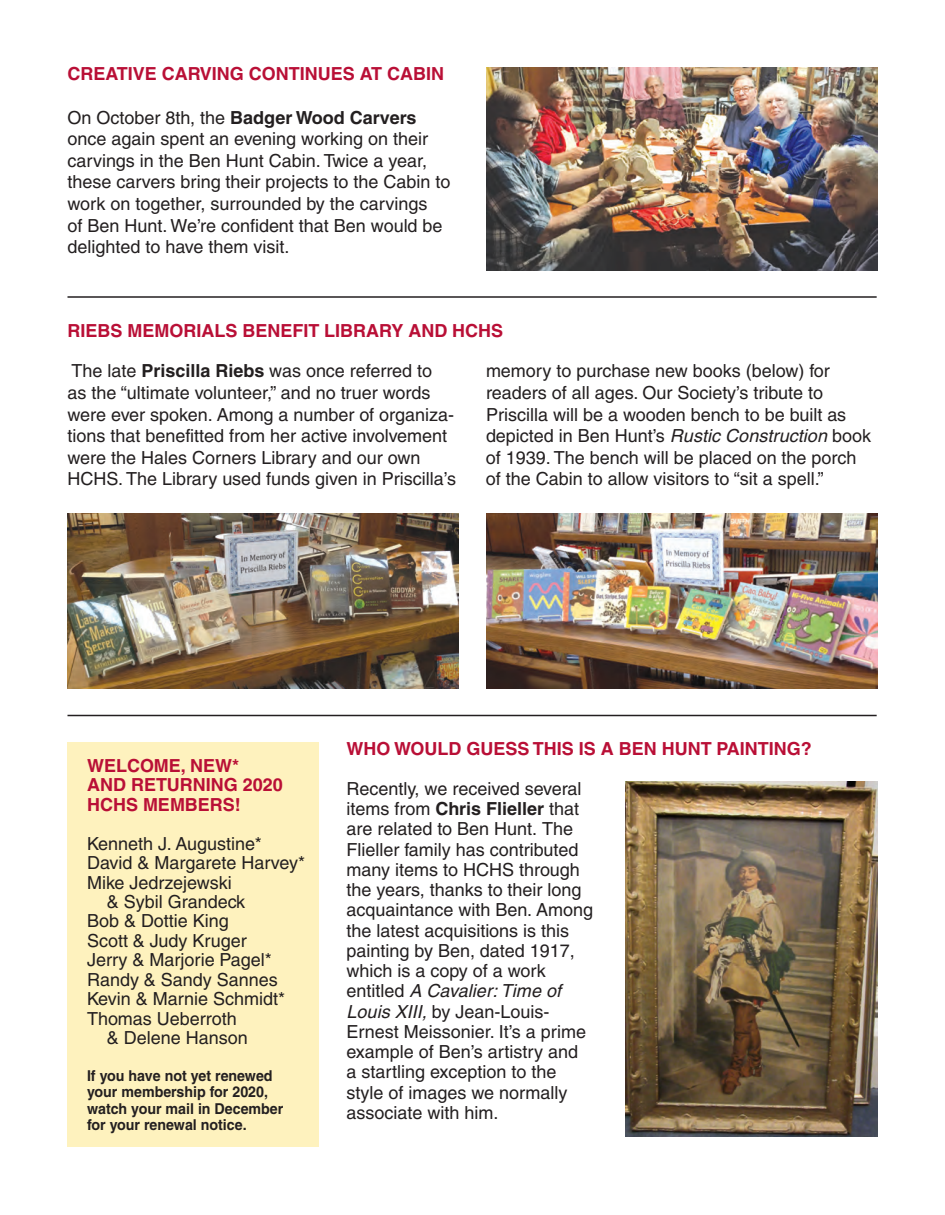
<style>
.page{position:relative;width:945px;height:1215px;background:#fff}
.page>*{position:absolute;margin:0;border:0;box-sizing:border-box;transform-origin:0 0}
.t1{font:18px/21.6px "Helvetica";color:#231f20}
.t2{font:700 18px/19.5px "Helvetica";color:#b90f36}
.t3{font:700 15px/16.5px "Helvetica";color:#231f20;scale:.95 1}
.s1{font-weight:700}
.s2{font-style:italic}
</style>
<div class="page">
<div style="left:68px;top:742px;width:252px;height:406px;background:#fef2be"></div>
<hr style="left:68px;top:296px;width:809px;height:2px;background:#231f20">
<img style="left:68px;top:513px;width:391px;height:176px">
<img style="left:486px;top:513px;width:392px;height:175px">
<img style="left:486px;top:68px;width:391px;height:203px">
<hr style="left:68px;top:715px;width:809px;height:1px;background:#231f20">
<img style="left:626px;top:782px;width:252px;height:354px">
<p class="t2" style="left:68px;top:66px;width:378px">CREATIVE CARVING CONTINUES AT CABIN</p>
<p class="t1" style="left:68px;top:108px;width:384px">On October 8th, the <span class="s1">Badger Wood Carvers </span>once again spent an evening working on their carvings in the Ben Hunt Cabin. Twice a year, these carvers bring their projects to the Cabin to work on together, surrounded by the carvings<br>of Ben Hunt. We’re confident that Ben would be delighted to have them visit.</p>
<p class="t2" style="left:68px;top:323px;width:437px">RIEBS MEMORIALS BENEFIT LIBRARY AND HCHS</p>
<p class="t1" style="left:486px;top:362px;width:387px">memory to purchase new books (below) for readers of all ages. Our Society’s tribute to Priscilla will be a wooden bench to be built as depicted in Ben Hunt’s <span class="s2">Rustic Construction</span> book of 1939. The bench will be placed on the porch of the Cabin to allow visitors to “sit a spell.”</p>
<p class="t1" style="left:68px;top:362px;width:390px">The late <span class="s1">Priscilla Riebs</span> was once referred to<br>as the “ultimate volunteer,” and no truer words were ever spoken. Among a number of organiza&shy;tions that benefitted from her active involvement were the Hales Corners Library and our own HCHS. The Library used funds given in Priscilla’s</p>
<p class="t2" style="left:87px;top:757px;width:197px">WELCOME, NEW*<br>AND RETURNING 2020<br>HCHS MEMBERS!</p>
<p class="t1" style="left:87px;top:834px;width:176px">Kenneth J. Augustine*</p>
<p class="t1" style="left:87px;top:854px;width:220px">David &amp; Margarete Harvey*</p>
<p class="t1" style="left:87px;top:873px;width:146px">Mike Jedrzejewski</p>
<p class="t1" style="left:107px;top:893px;width:140px">&amp; Sybil Grandeck</p>
<p class="t1" style="left:87px;top:912px;width:143px">Bob &amp; Dottie King</p>
<p class="t1" style="left:87px;top:932px;width:161px">Scott &amp; Judy Kruger</p>
<p class="t1" style="left:87px;top:951px;width:186px">Jerry &amp; Marjorie Pagel*</p>
<p class="t1" style="left:87px;top:971px;width:192px">Randy &amp; Sandy Sannes</p>
<p class="t1" style="left:87px;top:990px;width:199px">Kevin &amp; Marnie Schmidt*</p>
<p class="t1" style="left:87px;top:1010px;width:151px">Thomas Ueberroth</p>
<p class="t1" style="left:107px;top:1029px;width:142px">&amp; Delene Hanson</p>
<p class="t3" style="left:87px;top:1068px;width:208px">If you have not yet renewed your membership for 2020, watch your mail in December for your renewal notice.</p>
<p class="t2" style="left:346px;top:741px;width:467px">WHO WOULD GUESS THIS IS A BEN HUNT PAINTING?</p>
<p class="t1" style="left:346px;top:780px;width:248px;line-height:20.2px">Recently, we received several items from <span class="s1">Chris Flieller</span> that are related to Ben Hunt. The<br>Flieller family has contributed many items to HCHS through the years, thanks to their long acquaintance with Ben. Among the latest acquisitions is this painting by Ben, dated 1917, which is a copy of a work entitled <span class="s2">A Cavalier: Time of<br>Louis XIII,</span> by Jean-Louis-<br>Ernest Meissonier. It’s a prime example of Ben’s artistry and<br>a startling exception to the style of images we normally associate with him.</p>
</div>
